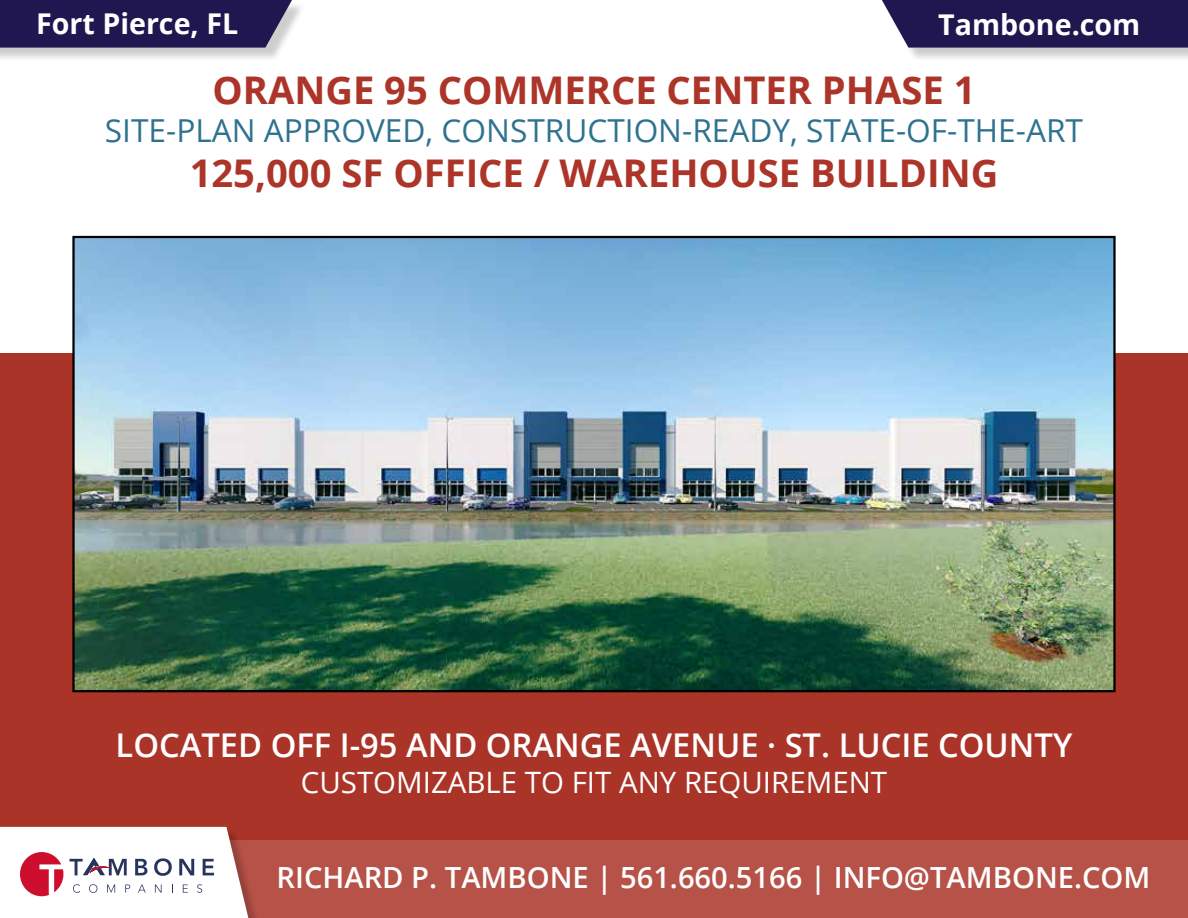
<style>
.page{position:relative;width:1188px;height:918px;background:#fff}
.page>*{position:absolute;margin:0;border:0;box-sizing:border-box;transform-origin:0 0}
.t1{font:700 38.1px "Open Sans";color:#ac3428}
.t2{font:600 32.7px "Open Sans";color:#fff}
.t3{font:31.65px "Open Sans";color:#2e728f}
.t4{font:29.4px "Open Sans";color:#fff}
.t5{font:600 29.1px "Open Sans";color:#fff}
.t6{font:700 28.65px "Open Sans";color:#fff}
</style>
<div class="page">
<div style="left:0;top:353px;width:1188px;height:565px;background:#ab3428"></div>
<div style="left:0;top:841px;width:1188px;height:77px;background:#b75248"></div>
<div style="left:0;top:828px;width:263px;height:90px;background:#000;opacity:.2"></div>
<svg style="left:0;top:827px;width:248px;height:91px;background:#eedfe3"></svg>
<div style="left:884px;top:2px;width:304px;height:59px;background:#000;opacity:.2"></div>
<svg style="left:882px;top:0;width:306px;height:48px;background:#30275d"></svg>
<div style="left:938px;top:13px;width:202px;height:22px;background:#201751"></div>
<img style="left:75px;top:239px;width:1038px;height:450px">
<div style="left:0;top:2px;width:305px;height:59px;background:#000;opacity:.2"></div>
<div style="left:0;top:0;width:292px;height:48px;background:#201751"></div>
<p class="t6" style="left:36px;top:3px;width:204px">Fort Pierce, FL</p>
<p class="t6" style="left:938px;top:4px;width:204px">Tambone.com</p>
<p class="t1" style="left:212px;top:63px;width:765px">ORANGE 95 COMMERCE CENTER PHASE 1</p>
<p class="t3" style="left:105px;top:108px;width:980px">SITE-PLAN APPROVED, CONSTRUCTION-READY, STATE-OF-THE-ART</p>
<p class="t1" style="left:190px;top:147px;width:810px">125,000 SF OFFICE / WAREHOUSE BUILDING</p>
<p class="t2" style="left:116px;top:723px;width:958px">LOCATED OFF I-95 AND ORANGE AVENUE · ST. LUCIE COUNTY</p>
<p class="t4" style="left:301px;top:762px;width:588px">CUSTOMIZABLE TO FIT ANY REQUIREMENT</p>
<p class="t5" style="left:277px;top:858px;width:875px">RICHARD P. TAMBONE | 561.660.5166 | INFO@TAMBONE.COM</p>
</div>
